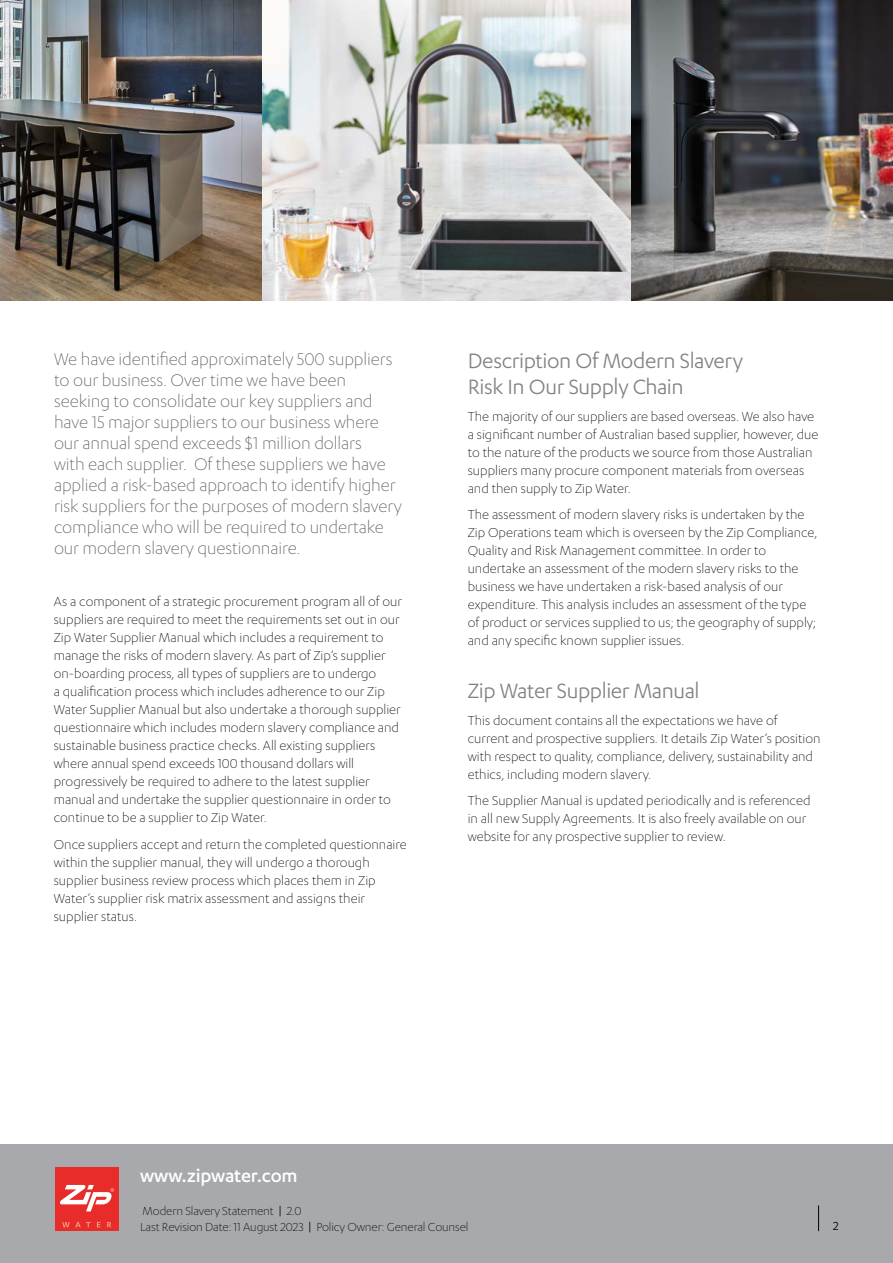
<style>
.page{position:relative;width:893px;height:1263px;background:#fff}
.page>*{position:absolute;margin:0;border:0;box-sizing:border-box;transform-origin:0 0}
.t1{font:24px/26.5px "Karbon";letter-spacing:-.015em;color:#808285}
.t2{font:500 21px "Karbon";letter-spacing:-.01em;color:#fff}
.t3{font:300 19.5px/21px "Karbon";letter-spacing:-.005em;color:#58595b}
.t4{font:300 15px/18px "Karbon";color:#000}
.t5{font:300 13.5px/16.5px "Karbon";letter-spacing:-.01em;color:#000}
.t6{font:13.5px "Karbon";color:#000}
.s1{font-weight:400}
</style>
<div class="page">
<img style="left:0;top:0;width:631px;height:300px">
<div style="left:0;top:1144px;width:893px;height:119px;background:#a7a9ac"></div>
<img style="left:631px;top:0;width:262px;height:300px">
<div style="left:55px;top:1167px;width:64px;height:64px;background:#e82c2a"></div>
<svg style="left:62px;top:1222px;width:29px;height:5px"></svg>
<svg style="left:97px;top:1222px;width:3px;height:5px"></svg>
<svg style="left:107px;top:1222px;width:4px;height:5px"></svg>
<svg style="left:60px;top:1185px;width:54px;height:26px"></svg>
<svg style="left:818px;top:1205px;width:1px;height:26px"></svg>
<p class="t3" style="left:54px;top:348px;width:349px">We have identified approximately 500 suppliers to our business. Over time we have been seeking to consolidate our key suppliers and have 15 major suppliers to our business where our annual spend exceeds $1 million dollars<br>with each supplier. Of these suppliers we have applied a risk-based approach to identify higher risk suppliers for the purposes of modern slavery compliance who will be required to undertake our modern slavery questionnaire.</p>
<p class="t4" style="left:54px;top:592px;width:350px">As a component of a strategic procurement program all of our suppliers are required to meet the requirements set out in our Zip Water Supplier Manual which includes a requirement to manage the risks of modern slavery. As part of Zip’s supplier on-boarding process, all types of suppliers are to undergo<br>a qualification process which includes adherence to our Zip Water Supplier Manual but also undertake a thorough supplier questionnaire which includes modern slavery compliance and sustainable business practice checks. All existing suppliers where annual spend exceeds 100 thousand dollars will progressively be required to adhere to the latest supplier manual and undertake the supplier questionnaire in order to continue to be a supplier to Zip Water.</p>
<p class="t4" style="left:54px;top:835px;width:354px">Once suppliers accept and return the completed questionnaire within the supplier manual, they will undergo a thorough supplier business review process which places them in Zip Water’s supplier risk matrix assessment and assigns their supplier status.</p>
<h1 class="t1" style="left:468px;top:346px;width:277px">Description Of Modern Slavery<br>Risk In Our Supply Chain</h1>
<p class="t4" style="left:468px;top:407px;width:352px">The majority of our suppliers are based overseas. We also have a significant number of Australian based supplier, however, due to the nature of the products we source from those Australian suppliers many procure component materials from overseas and then supply to Zip Water.</p>
<p class="t4" style="left:468px;top:505px;width:351px">The assessment of modern slavery risks is undertaken by the Zip Operations team which is overseen by the Zip Compliance, Quality and Risk Management committee. In order to undertake an assessment of the modern slavery risks to the business we have undertaken a risk-based analysis of our expenditure. This analysis includes an assessment of the type of product or services supplied to us; the geography of supply; and any specific known supplier issues.</p>
<h1 class="t1" style="left:468px;top:677px;width:233px">Zip Water Supplier Manual</h1>
<p class="t4" style="left:468px;top:711px;width:354px">This document contains all the expectations we have of current and prospective suppliers. It details Zip Water’s position with respect to quality, compliance, delivery, sustainability and ethics, including modern slavery.</p>
<p class="t4" style="left:468px;top:791px;width:344px">The Supplier Manual is updated periodically and is referenced in all new Supply Agreements. It is also freely available on our website for any prospective supplier to review.</p>
<h2 class="t2" style="left:140px;top:1163px;width:159px">www.zipwater.com</h2>
<p class="t5" style="left:140px;top:1202px;width:330px">Modern Slavery Statement <span class="s1">|</span> 2.0<br>Last Revision Date: 11 August 2023 <span class="s1">|</span> Policy Owner: General Counsel</p>
<p class="t6" style="left:833px;top:1218px;width:7px">2</p>
</div>
